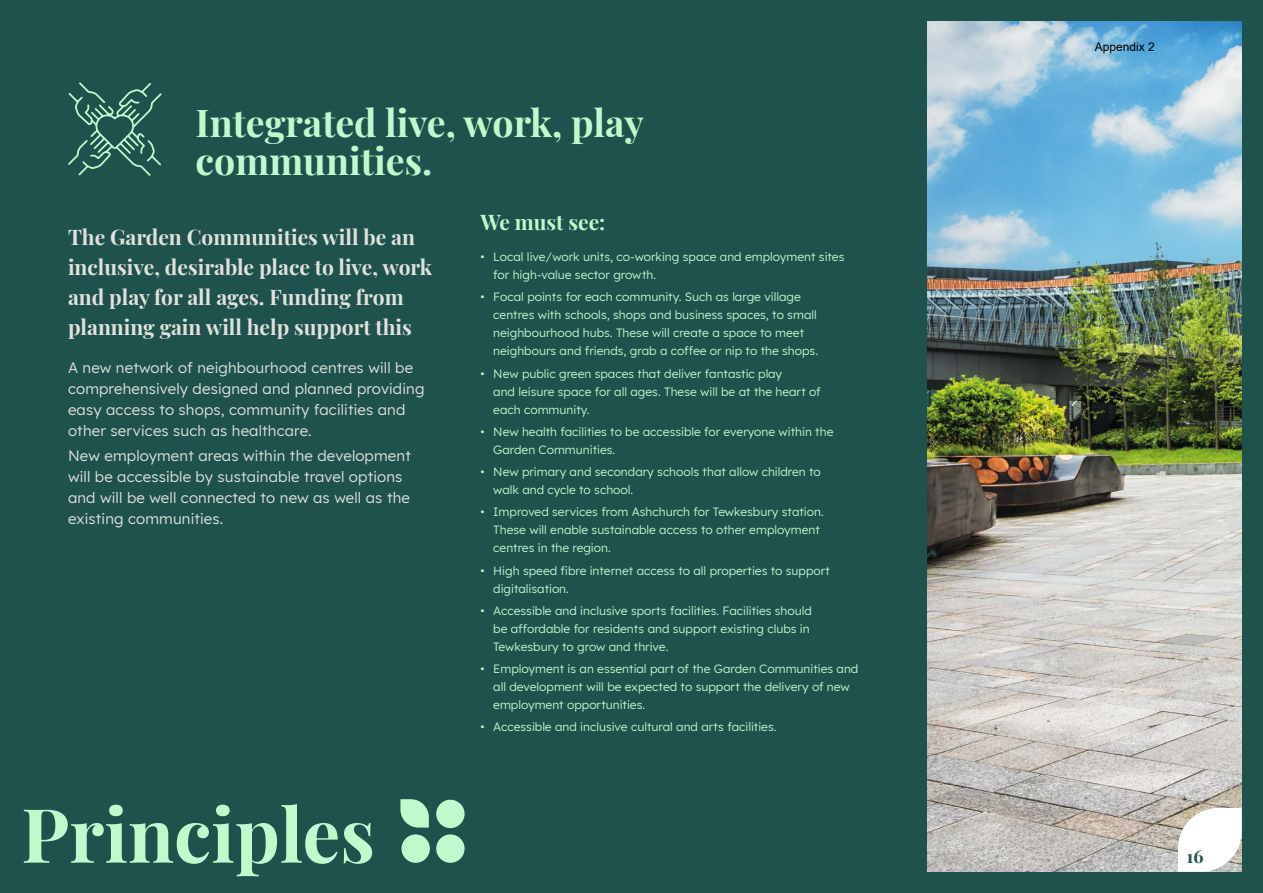
<style>
.page{position:relative;width:1263px;height:893px;background:#1f524d}
.page>*{position:absolute;margin:0;border:0;box-sizing:border-box;transform-origin:0 0}
.t1{font:700 75px "Playfair Display";color:#c1f9cc}
.t2{font:700 37.5px/37.5px "Playfair Display";color:#c1f9cc}
.t3{font:700 21px/30px "Playfair Display";color:#e1e2dd}
.t4{font:700 21px "Playfair Display";color:#c1f9cc}
.t5{font:700 18px "Playfair Display";color:#1f524d}
.t6{font:15px/21px "Lexend";letter-spacing:.01em;color:#e1e2dd}
.t7{font:12px/18px "Lexend";color:#c1f9cc}
.t8{font:12px "Arial";color:#000}
</style>
<div class="page">
<img style="left:927px;top:21px;width:315px;height:851px">
<svg style="left:1178px;top:808px;width:64px;height:64px;background:#f3f2ef"></svg>
<svg style="left:68px;top:82px;width:94px;height:94px"></svg>
<div style="left:436px;top:834px;width:29px;height:29px;background:#c1f9cc;border-radius:50%"></div>
<div style="left:401px;top:834px;width:29px;height:29px;background:#c1f9cc;border-radius:50%"></div>
<div style="left:436px;top:800px;width:29px;height:28px;background:#c1f9cc;border-radius:50%"></div>
<svg style="left:400px;top:799px;width:29px;height:29px"></svg>
<h2 class="t2" style="left:196px;top:101px;width:450px">Integrated live, work, play communities.</h2>
<h3 class="t3" style="left:68px;top:220px;width:366px">The Garden Communities will be an inclusive, desirable place to live, work and play for all ages. Funding from planning gain will help support this</h3>
<p class="t6" style="left:68px;top:356px;width:358px">A new network of neighbourhood centres will be comprehensively designed and planned providing easy access to shops, community facilities and other services such as healthcare.</p>
<p class="t6" style="left:68px;top:444px;width:344px">New employment areas within the development will be accessible by sustainable travel options and will be well connected to new as well as the existing communities.</p>
<h1 class="t1" style="left:21px;top:776px;width:355px">Principles</h1>
<h3 class="t4" style="left:480px;top:206px;width:126px">We must see:</h3>
<p class="t7" style="left:493px;top:247px;width:353px;text-indent:-13px">• Local live/work units, co-working space and employment sites for high-value sector growth.</p>
<p class="t7" style="left:493px;top:287px;width:326px;text-indent:-13px">• Focal points for each community. Such as large village centres with schools, shops and business spaces, to small neighbourhood hubs. These will create a space to meet neighbours and friends, grab a coffee or nip to the shops.</p>
<p class="t7" style="left:493px;top:364px;width:329px;text-indent:-13px">• New public green spaces that deliver fantastic play<br>and leisure space for all ages. These will be at the heart of each community.</p>
<p class="t7" style="left:493px;top:422px;width:342px;text-indent:-13px">• New health facilities to be accessible for everyone within the<br>Garden Communities.</p>
<p class="t7" style="left:493px;top:462px;width:329px;text-indent:-13px">• New primary and secondary schools that allow children to walk and cycle to school.</p>
<p class="t7" style="left:493px;top:502px;width:332px;text-indent:-13px">• Improved services from Ashchurch for Tewkesbury station.<br>These will enable sustainable access to other employment centres in the region.</p>
<p class="t7" style="left:493px;top:561px;width:338px;text-indent:-13px">• High speed fibre internet access to all properties to support digitalisation.</p>
<p class="t7" style="left:493px;top:601px;width:320px;text-indent:-13px">• Accessible and inclusive sports facilities. Facilities should be affordable for residents and support existing clubs in<br>Tewkesbury to grow and thrive.</p>
<p class="t7" style="left:493px;top:659px;width:367px;text-indent:-13px">• Employment is an essential part of the Garden Communities and all development will be expected to support the delivery of new employment opportunities.</p>
<p class="t7" style="left:480px;top:717px;width:297px">• Accessible and inclusive cultural and arts facilities.</p>
<p class="t8" style="left:1095px;top:39px;width:62px">Appendix 2</p>
<h3 class="t5" style="left:1186px;top:842px;width:18px">16</h3>
</div>
